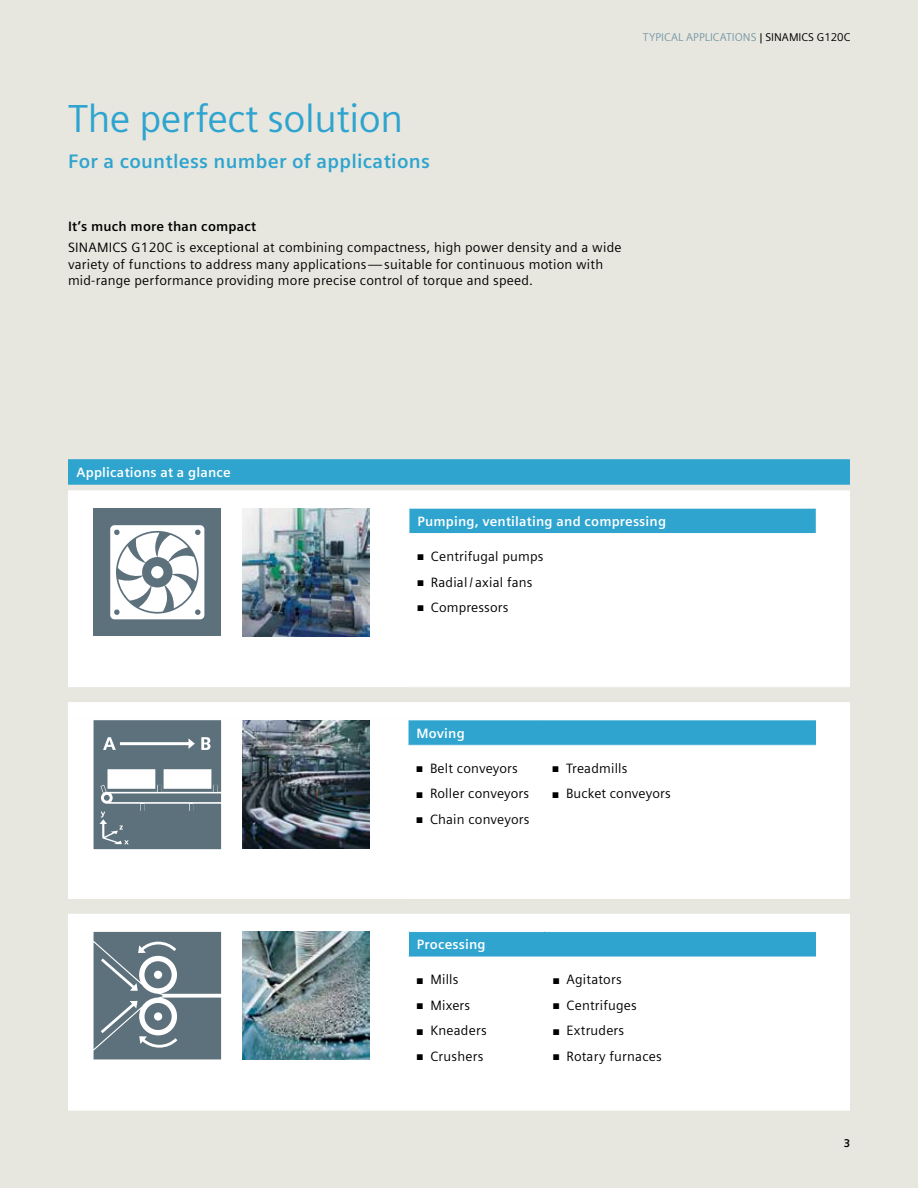
<style>
.page{position:relative;width:918px;height:1188px;background:#e7e7df}
.page>*{position:absolute;margin:0;border:0;box-sizing:border-box;transform-origin:0 0}
.t1{font:39px "Siemens Sans";letter-spacing:-.01em;color:#2ea4cf}
.t2{font:700 19.5px "Siemens Sans";letter-spacing:.015em;color:#2ea4cf}
.t3{font:13.5px/16.5px "Siemens Sans";letter-spacing:.015em;color:#000}
.t4{font:700 13.5px "Siemens Sans";letter-spacing:.015em;color:#fff}
.t5{font:700 13.5px "Siemens Sans";letter-spacing:.015em;color:#000}
.t6{font:11.25px "Siemens Sans";color:#7b9aa9}
.t7{font:700 11.25px "Siemens Sans";color:#000}
.s1{color:#000}
</style>
<div class="page">
<svg style="left:68px;top:459px;width:782px;height:26px;background:#31a5cf"></svg>
<svg style="left:68px;top:492px;width:782px;height:194px;background:#e7f4f9"></svg>
<div style="left:68px;top:508px;width:341px;height:179px;background:#fff"></div>
<hr style="left:68px;top:490px;width:341px;height:2px;background:#fff">
<hr style="left:409px;top:490px;width:407px;height:2px;background:#fff">
<hr style="left:816px;top:490px;width:34px;height:2px;background:#fff">
<svg style="left:409px;top:509px;width:1px;height:24px"></svg>
<hr style="left:409px;top:534px;width:1px;height:152px;background:#fff">
<hr style="left:409px;top:508px;width:407px;height:1px;background:#fff">
<hr style="left:816px;top:508px;width:34px;height:1px;background:#fff">
<hr style="left:409px;top:533px;width:407px;height:1px;background:#fff">
<hr style="left:409px;top:686px;width:407px;height:1px;background:#fff">
<hr style="left:816px;top:686px;width:34px;height:1px;background:#fff">
<img style="left:242px;top:508px;width:128px;height:128px">
<div style="left:94px;top:508px;width:127px;height:128px;background:#5d717c"></div>
<div style="left:110px;top:525px;width:94px;height:94px;background:#fff;border-radius:4px"></div>
<svg style="left:114px;top:530px;width:87px;height:85px"></svg>
<div style="left:68px;top:704px;width:782px;height:194px;background:#fff"></div>
<div style="left:68px;top:720px;width:340px;height:178px;background:#fff"></div>
<div style="left:408px;top:720px;width:408px;height:25px;background:#2ea4cf"></div>
<hr style="left:68px;top:702px;width:340px;height:2px;background:#fff">
<hr style="left:408px;top:702px;width:136px;height:2px;background:#fff">
<hr style="left:544px;top:702px;width:272px;height:2px;background:#fff">
<hr style="left:816px;top:702px;width:34px;height:2px;background:#fff">
<svg style="left:408px;top:720px;width:1px;height:25px"></svg>
<hr style="left:408px;top:746px;width:1px;height:152px;background:#fff">
<hr style="left:68px;top:719px;width:340px;height:1px;background:#fff">
<hr style="left:408px;top:719px;width:136px;height:1px;background:#fff">
<hr style="left:544px;top:719px;width:272px;height:1px;background:#fff">
<hr style="left:816px;top:719px;width:34px;height:1px;background:#fff">
<hr style="left:408px;top:745px;width:136px;height:1px;background:#fff">
<hr style="left:544px;top:745px;width:272px;height:1px;background:#fff">
<hr style="left:68px;top:898px;width:340px;height:1px;background:#fff">
<hr style="left:408px;top:898px;width:136px;height:1px;background:#fff">
<hr style="left:544px;top:898px;width:272px;height:1px;background:#fff">
<hr style="left:816px;top:898px;width:34px;height:1px;background:#fff">
<img style="left:242px;top:721px;width:128px;height:127px">
<svg style="left:94px;top:720px;width:127px;height:129px;background:#798a93"></svg>
<div style="left:68px;top:915px;width:782px;height:195px;background:#fff"></div>
<div style="left:68px;top:932px;width:340px;height:178px;background:#fff"></div>
<div style="left:408px;top:932px;width:408px;height:25px;background:#2ea4cf"></div>
<hr style="left:68px;top:914px;width:340px;height:1px;background:#fff">
<hr style="left:408px;top:914px;width:137px;height:1px;background:#fff">
<hr style="left:545px;top:914px;width:271px;height:1px;background:#fff">
<hr style="left:816px;top:914px;width:34px;height:1px;background:#fff">
<svg style="left:408px;top:932px;width:1px;height:25px"></svg>
<hr style="left:408px;top:957px;width:1px;height:153px;background:#fff">
<hr style="left:68px;top:931px;width:340px;height:1px;background:#fff">
<hr style="left:408px;top:931px;width:137px;height:1px;background:#fff">
<hr style="left:545px;top:931px;width:271px;height:1px;background:#fff">
<hr style="left:816px;top:931px;width:34px;height:1px;background:#fff">
<hr style="left:408px;top:957px;width:137px;height:1px;background:#fff">
<hr style="left:545px;top:957px;width:271px;height:1px;background:#fff">
<hr style="left:68px;top:1110px;width:340px;height:1px;background:#fff">
<hr style="left:408px;top:1110px;width:137px;height:1px;background:#fff">
<hr style="left:545px;top:1110px;width:271px;height:1px;background:#fff">
<hr style="left:816px;top:1110px;width:34px;height:1px;background:#fff">
<img style="left:242px;top:932px;width:128px;height:127px">
<svg style="left:94px;top:932px;width:127px;height:127px;background:#72838d"></svg>
<p class="t6" style="left:643px;top:31px;width:209px">TYPICAL APPLICATIONS <span class="s1">| SINAMICS G120C</span></p>
<h1 class="t1" style="left:68px;top:97px;width:337px">The perfect solution</h1>
<h2 class="t2" style="left:68px;top:150px;width:363px">For a countless number of applications</h2>
<p class="t5" style="left:68px;top:219px;width:190px">It’s much more than compact</p>
<p class="t3" style="left:68px;top:240px;width:555px">SINAMICS G120C is exceptional at combining compactness, high power density and a wide variety of functions to address many applications—suitable for continuous motion with mid-range performance providing more precise control of torque and speed.</p>
<p class="t4" style="left:77px;top:465px;width:156px">Applications at a glance</p>
<p class="t4" style="left:417px;top:514px;width:250px">Pumping, ventilating and compressing</p>
<p class="t3" style="left:417px;top:548px;width:128px">■ Centrifugal pumps</p>
<p class="t3" style="left:417px;top:574px;width:117px">■ Radial / axial fans</p>
<p class="t3" style="left:417px;top:599px;width:93px">■ Compressors</p>
<p class="t4" style="left:417px;top:725px;width:50px">Moving</p>
<p class="t3" style="left:417px;top:760px;width:103px">■ Belt conveyors</p>
<p class="t3" style="left:417px;top:785px;width:114px">■ Roller conveyors</p>
<p class="t3" style="left:417px;top:811px;width:115px">■ Chain conveyors</p>
<p class="t3" style="left:552px;top:760px;width:77px">■ Treadmills</p>
<p class="t3" style="left:552px;top:785px;width:120px">■ Bucket conveyors</p>
<p class="t4" style="left:417px;top:937px;width:70px">Processing</p>
<p class="t3" style="left:417px;top:972px;width:43px">■ Mills</p>
<p class="t3" style="left:417px;top:997px;width:55px">■ Mixers</p>
<p class="t3" style="left:417px;top:1023px;width:71px">■ Kneaders</p>
<p class="t3" style="left:417px;top:1048px;width:68px">■ Crushers</p>
<p class="t3" style="left:553px;top:972px;width:70px">■ Agitators</p>
<p class="t3" style="left:553px;top:997px;width:85px">■ Centrifuges</p>
<p class="t3" style="left:553px;top:1023px;width:73px">■ Extruders</p>
<p class="t3" style="left:553px;top:1048px;width:110px">■ Rotary furnaces</p>
<p class="t7" style="left:844px;top:1137px;width:8px">3</p>
</div>
